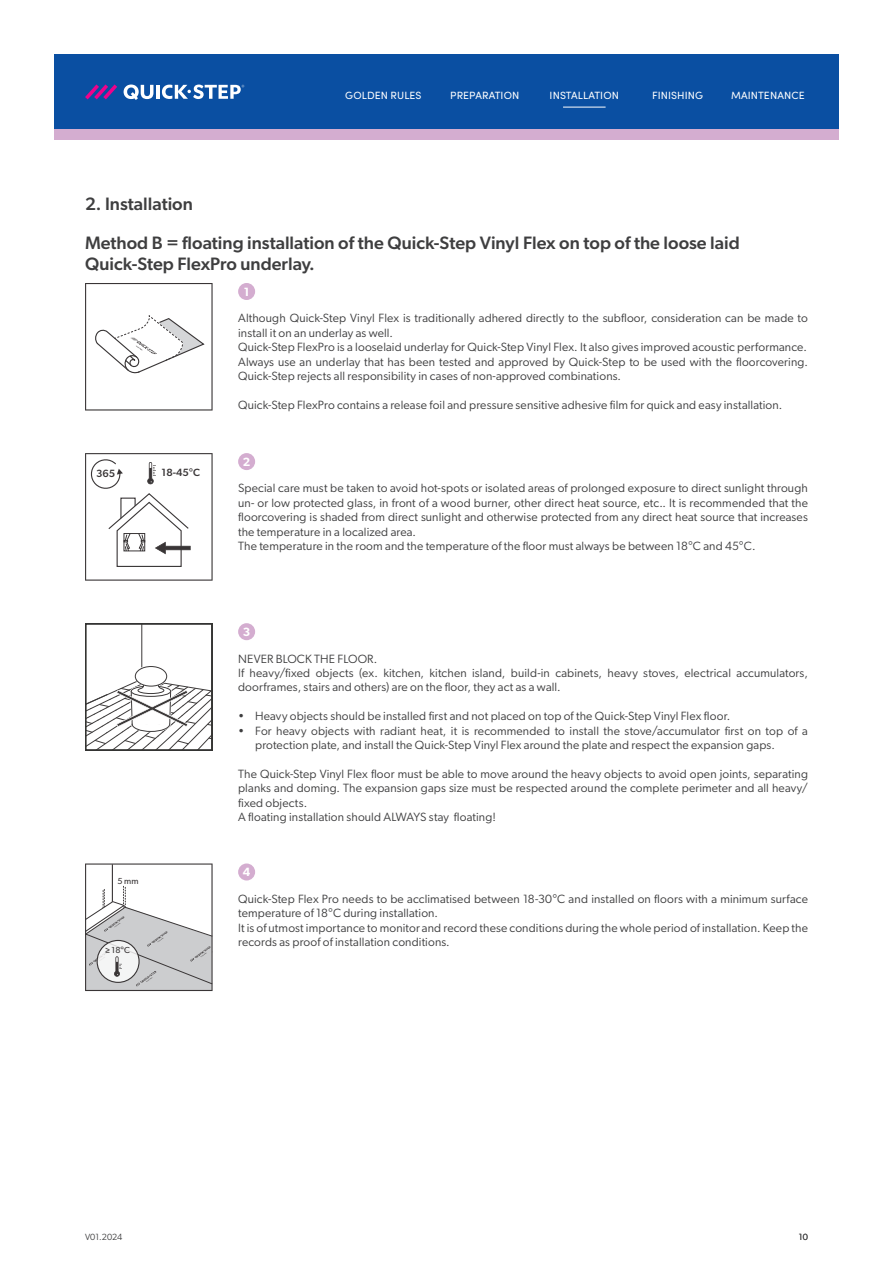
<style>
.page{position:relative;width:893px;height:1263px;background:#fff}
.page>*{position:absolute;margin:0;border:0;box-sizing:border-box;transform-origin:0 0}
.t1{font:500 18px/21.6px "Gibson";color:#3e3e3f}
.Body{font:12px/14.4px "Gibson";letter-spacing:.01em;color:#3e3e3f}
.t2{font:600 12px "Gibson";color:#fff}
.t3{font:10.5px "Sofia Pro";letter-spacing:.01em;color:#fff}
.t4{font:500 10.5px "Gibson";color:#231f20}
.t5{font:9px "Gibson";color:#3e3e3f}
.t6{font:8.7px "Gibson";color:#231f20}
.s1{font-family:"Proxima Nova";font-weight:700}
</style>
<div class="page">
<div style="left:54px;top:54px;width:785px;height:75px;background:#0a4fa2"></div>
<div style="left:54px;top:129px;width:785px;height:11px;background:#d4add0"></div>
<svg style="left:85px;top:84px;width:32px;height:15px"></svg>
<svg style="left:124px;top:85px;width:29px;height:15px"></svg>
<hr style="left:156px;top:85px;width:4px;height:14px;background:#fff">
<svg style="left:162px;top:85px;width:82px;height:14px"></svg>
<hr style="left:563px;top:107px;width:43px;height:1px;background:#fff">
<svg style="left:85px;top:283px;width:128px;height:127px"></svg>
<div style="left:238px;top:283px;width:17px;height:17px;background:#d4add0;border-radius:50%"></div>
<svg style="left:85px;top:453px;width:128px;height:128px"></svg>
<div style="left:238px;top:453px;width:17px;height:17px;background:#d4add0;border-radius:50%"></div>
<svg style="left:85px;top:623px;width:128px;height:128px"></svg>
<div style="left:238px;top:623px;width:17px;height:17px;background:#d4add0;border-radius:50%"></div>
<svg style="left:85px;top:863px;width:128px;height:128px"></svg>
<div style="left:238px;top:863px;width:17px;height:17px;background:#d4add0;border-radius:50%"></div>
<p class="t3" style="left:345px;top:87px;width:78px">GOLDEN RULES</p>
<p class="t3" style="left:450px;top:87px;width:71px">PREPARATION</p>
<p class="t3" style="left:550px;top:87px;width:71px">INSTALLATION</p>
<p class="t3" style="left:652px;top:87px;width:53px">FINISHING</p>
<p class="t3" style="left:731px;top:87px;width:75px">MAINTENANCE</p>
<p class="t1" style="left:85px;top:193px;width:109px">2. Installation</p>
<p class="t1" style="left:85px;top:231px;width:656px">Method B = floating installation of the Quick-Step Vinyl Flex on top of the loose laid<br>Quick-Step FlexPro underlay.</p>
<p class="t2" style="left:244px;top:284px;width:7px">1</p>
<p class="Body" style="left:238px;top:311px;width:571px">Although Quick-Step Vinyl Flex is traditionally adhered directly to the subfloor, consideration can be made to install it on an underlay as well.</p>
<p class="Body" style="left:238px;top:340px;width:570px">Quick-Step FlexPro is a looselaid underlay for Quick-Step Vinyl Flex. It also gives improved acoustic performance.</p>
<p class="Body" style="left:238px;top:354px;width:571px">Always use an underlay that has been tested and approved by Quick-Step to be used with the floorcovering.<br>Quick-Step rejects all responsibility in cases of non-approved combinations.</p>
<p class="Body" style="left:238px;top:397px;width:546px">Quick-Step FlexPro contains a release foil and pressure sensitive adhesive film for quick and easy installation.</p>
<p class="t4" style="left:96px;top:467px;width:21px">365</p>
<p class="t4" style="left:162px;top:466px;width:40px">18-45°C</p>
<p class="t6" style="left:117px;top:875px;width:23px">5 mm</p>
<p class="t6" style="left:105px;top:945px;width:26px"><span class="s1">≥</span> 18°C</p>
<p class="t2" style="left:243px;top:454px;width:9px">2</p>
<p class="Body" style="left:238px;top:481px;width:571px;text-align:justify">Special care must be taken to avoid hot-spots or isolated areas of prolonged exposure to direct sunlight through un- or low protected glass, in front of a wood burner, other direct heat source, etc.. It is recommended that the floorcovering is shaded from direct sunlight and otherwise protected from any direct heat source that increases the temperature in a localized area.</p>
<p class="Body" style="left:238px;top:539px;width:519px">The temperature in the room and the temperature of the floor must always be between 18°C and 45°C.</p>
<p class="t2" style="left:243px;top:624px;width:9px">3</p>
<p class="Body" style="left:238px;top:651px;width:141px">NEVER BLOCK THE FLOOR.</p>
<p class="Body" style="left:238px;top:665px;width:571px">If heavy/fixed objects (ex. kitchen, kitchen island, build-in cabinets, heavy stoves, electrical accumulators, doorframes, stairs and others) are on the floor, they act as a wall.</p>
<p class="Body" style="left:238px;top:709px;width:494px">• Heavy objects should be installed first and not placed on top of the Quick-Step Vinyl Flex floor.</p>
<p class="Body" style="left:255px;top:723px;width:554px;text-indent:-17px">• For heavy objects with radiant heat, it is recommended to install the stove/accumulator first on top of a protection plate, and install the Quick-Step Vinyl Flex around the plate and respect the expansion gaps.</p>
<p class="Body" style="left:238px;top:766px;width:571px;text-align:justify">The Quick-Step Vinyl Flex floor must be able to move around the heavy objects to avoid open joints, separating planks and doming. The expansion gaps size must be respected around the complete perimeter and all heavy/ fixed objects.</p>
<p class="Body" style="left:238px;top:809px;width:259px">A floating installation should ALWAYS stay floating!</p>
<p class="t2" style="left:243px;top:865px;width:9px">4</p>
<p class="Body" style="left:238px;top:891px;width:571px">Quick-Step Flex Pro needs to be acclimatised between 18-30°C and installed on floors with a minimum surface temperature of 18°C during installation.</p>
<p class="Body" style="left:238px;top:920px;width:571px">It is of utmost importance to monitor and record these conditions during the whole period of installation. Keep the records as proof of installation conditions.</p>
<p class="t5" style="left:85px;top:1231px;width:39px">V01.2024</p>
<p class="t5" style="left:799px;top:1231px;width:10px">10</p>
</div>
